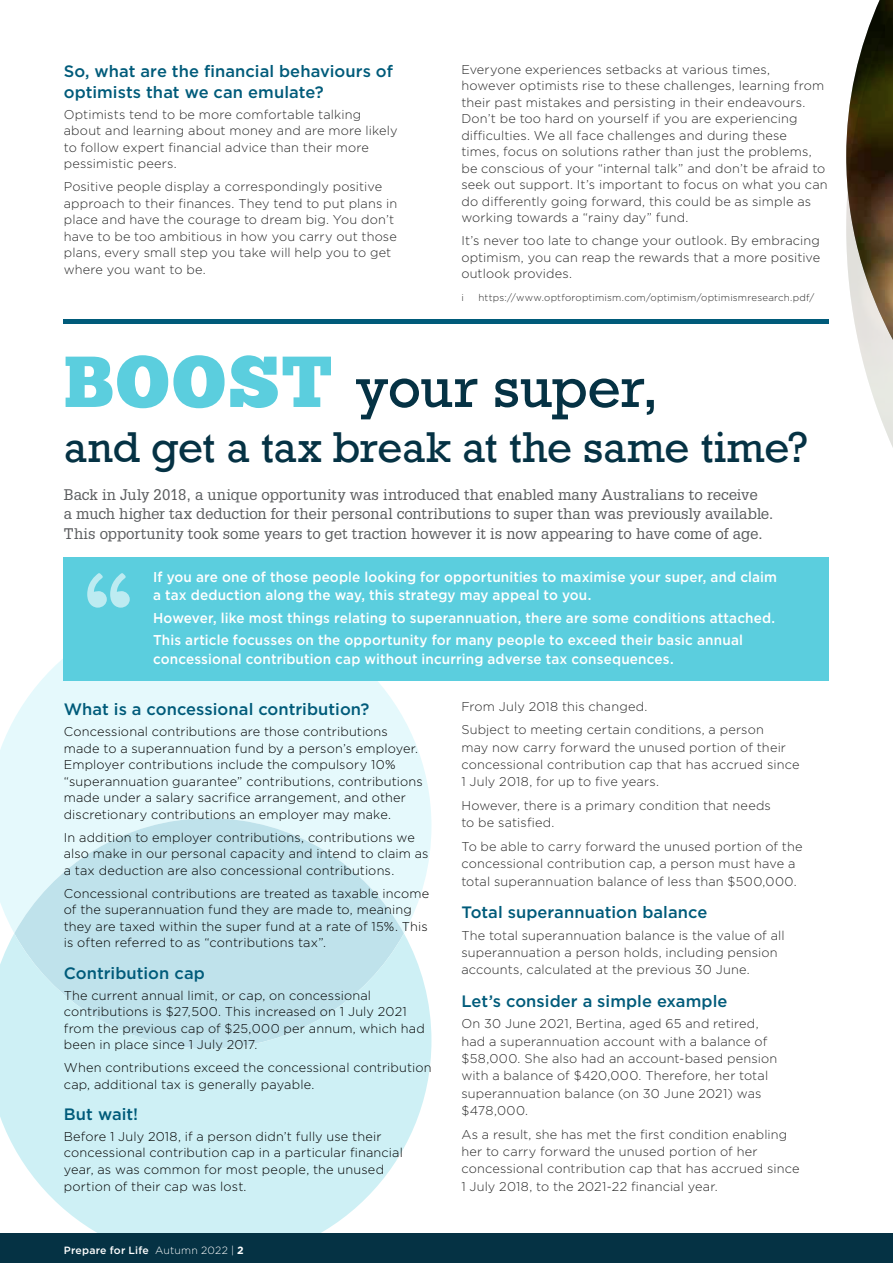
<style>
.page{position:relative;width:893px;height:1263px;background:#fff}
.page>*{position:absolute;margin:0;border:0;box-sizing:border-box;transform-origin:0 0}
.t1{font:900 115.2px "Brandon Grotesque";color:#fff}
.t2{font:54px "Rockwell";letter-spacing:-.02em;color:#053244}
.t3{font:40.5px "Rockwell";letter-spacing:-.01em;color:#053244}
.t4{font:500 16.5px/21px "Gotham";letter-spacing:.005em;color:#005b7a}
.t5{font:15px/19.5px "Glypha LT Std";color:#595b5d}
.t6{font:500 14.25px/18px "Gotham";letter-spacing:.01em;color:#fff;scale:.95 1}
.t7{font:300 12.75px/16.5px "Gotham";letter-spacing:.01em;color:#282828}
.t8{font:300 12.75px/16.5px "Gotham";letter-spacing:.01em;color:#000}
.t9{font:500 10.5px "Gotham";letter-spacing:.02em;color:#fff}
.t10{font:300 9.75px "Gotham";letter-spacing:.02em;color:#282828}
.s1{font-family:"Chunk Five";font-size:72px;color:#5bcede}
.s2{font-weight:300}
.s3{font-weight:700}
</style>
<div class="page">
<svg style="left:0;top:604px;width:431px;height:329px;background:#e7f9fc"></svg>
<svg style="left:14px;top:818px;width:390px;height:230px;background:#c2e4ec"></svg>
<svg style="left:0;top:933px;width:431px;height:300px;background:#ceedf3"></svg>
<div style="left:0;top:1233px;width:893px;height:30px;background:#053244"></div>
<hr style="left:64px;top:319px;width:765px;height:4px;background:#005b7a">
<div style="left:64px;top:557px;width:765px;height:123px;background:#5bcede"></div>
<svg style="left:859px;top:344px;width:34px;height:103px"></svg>
<img style="left:846px;top:0;width:47px;height:344px">
<p class="t4" style="left:64px;top:60px;width:331px">So, what are the financial behaviours of optimists that we can emulate?</p>
<p class="t7" style="left:64px;top:106px;width:335px">Optimists tend to be more comfortable talking about and learning about money and are more likely to follow expert financial advice than their more pessimistic peers.</p>
<p class="t7" style="left:64px;top:178px;width:335px">Positive people display a correspondingly positive approach to their finances. They tend to put plans in place and have the courage to dream big. You don’t have to be too ambitious in how you carry out those plans, every small step you take will help you to get where you want to be.</p>
<p class="t7" style="left:461px;top:61px;width:368px">Everyone experiences setbacks at various times,<br>however optimists rise to these challenges, learning from their past mistakes and persisting in their endeavours.<br>Don’t be too hard on yourself if you are experiencing difficulties. We all face challenges and during these times, focus on solutions rather than just the problems, be conscious of your “internal talk” and don’t be afraid to seek out support. It’s important to focus on what you can do differently going forward, this could be as simple as working towards a “rainy day” fund.</p>
<p class="t7" style="left:461px;top:232px;width:360px;text-align:justify">It’s never too late to change your outlook. By embracing optimism, you can reap the rewards that a more positive outlook provides.</p>
<p class="t10" style="left:461px;top:291px;width:4px">i</p>
<p class="t10" style="left:478px;top:291px;width:337px">https://www.optforoptimism.com/optimism/optimismresearch.pdf/</p>
<h2 class="t2" style="left:64px;top:354px;width:597px"><span class="s1">BOOST</span> your super,</h2>
<h3 class="t3" style="left:64px;top:423px;width:746px">and get a tax break at the same time?</h3>
<p class="t5" style="left:64px;top:484px;width:711px">Back in July 2018, a unique opportunity was introduced that enabled many Australians to receive<br>a much higher tax deduction for their personal contributions to super than was previously available.<br>This opportunity took some years to get traction however it is now appearing to have come of age.</p>
<p class="t6" style="left:153px;top:568px;width:658px">If you are one of those people looking for opportunities to maximise your super, and claim a tax deduction along the way, this strategy may appeal to you.</p>
<p class="t6" style="left:153px;top:606px;width:656px;line-height:22.2px">However, like most things relating to superannuation, there are some conditions attached.<br>This article focusses on the opportunity for many people to exceed their basic annual</p>
<p class="t6" style="left:153px;top:650px;width:549px">concessional contribution cap without incurring adverse tax consequences.</p>
<p class="t4" style="left:64px;top:699px;width:307px">What is a concessional contribution?</p>
<p class="t8" style="left:64px;top:723px;width:361px">Concessional contributions are those contributions made to a superannuation fund by a person’s employer.<br>Employer contributions include the compulsory 10% “superannuation guarantee” contributions, contributions made under a salary sacrifice arrangement, and other discretionary contributions an employer may make.</p>
<p class="t8" style="left:64px;top:828px;width:366px">In addition to employer contributions, contributions we also make in our personal capacity and intend to claim as a tax deduction are also concessional contributions.</p>
<p class="t8" style="left:64px;top:884px;width:367px">Concessional contributions are treated as taxable income of the superannuation fund they are made to, meaning they are taxed within the super fund at a rate of 15%. This is often referred to as “contributions tax”.</p>
<p class="t4" style="left:64px;top:962px;width:143px">Contribution cap</p>
<p class="t8" style="left:64px;top:986px;width:363px">The current annual limit, or cap, on concessional contributions is $27,500. This increased on 1 July 2021 from the previous cap of $25,000 per annum, which had been in place since 1 July 2017.</p>
<p class="t8" style="left:64px;top:1059px;width:369px">When contributions exceed the concessional contribution cap, additional tax is generally payable.</p>
<p class="t4" style="left:64px;top:1103px;width:76px">But wait!</p>
<p class="t8" style="left:64px;top:1128px;width:341px">Before 1 July 2018, if a person didn’t fully use their concessional contribution cap in a particular financial year, as was common for most people, the unused portion of their cap was lost.</p>
<h1 class="t1" style="left:85px;top:533px;width:48px">“</h1>
<p class="t7" style="left:461px;top:694px;width:304px;line-height:23.7px">From July 2018 this changed.<br>Subject to meeting certain conditions, a person</p>
<p class="t7" style="left:461px;top:738px;width:340px;line-height:17.2px">may now carry forward the unused portion of their concessional contribution cap that has accrued since<br>1 July 2018, for up to five years.</p>
<p class="t7" style="left:461px;top:797px;width:311px;line-height:17.2px">However, there is a primary condition that needs to be satisfied.</p>
<p class="t7" style="left:461px;top:838px;width:343px;line-height:17.2px">To be able to carry forward the unused portion of the concessional contribution cap, a person must have a total superannuation balance of less than $500,000.</p>
<p class="t4" style="left:461px;top:902px;width:248px">Total superannuation balance</p>
<p class="t7" style="left:461px;top:926px;width:325px;line-height:17.2px">The total superannuation balance is the value of all superannuation a person holds, including pension accounts, calculated at the previous 30 June.</p>
<p class="t4" style="left:461px;top:990px;width:268px">Let’s consider a simple example</p>
<p class="t7" style="left:461px;top:1015px;width:317px;line-height:17.2px">On 30 June 2021, Bertina, aged 65 and retired, had a superannuation account with a balance of $58,000. She also had an account-based pension with a balance of $420,000. Therefore, her total superannuation balance (on 30 June 2021) was $478,000.</p>
<p class="t7" style="left:461px;top:1125px;width:340px;line-height:17.2px">As a result, she has met the first condition enabling her to carry forward the unused portion of her concessional contribution cap that has accrued since 1 July 2018, to the 2021-22 financial year.</p>
<p class="t9" style="left:64px;top:1244px;width:181px">Prepare for Life <span class="s2">Autumn 2022 |</span> <span class="s3">2</span></p>
</div>
